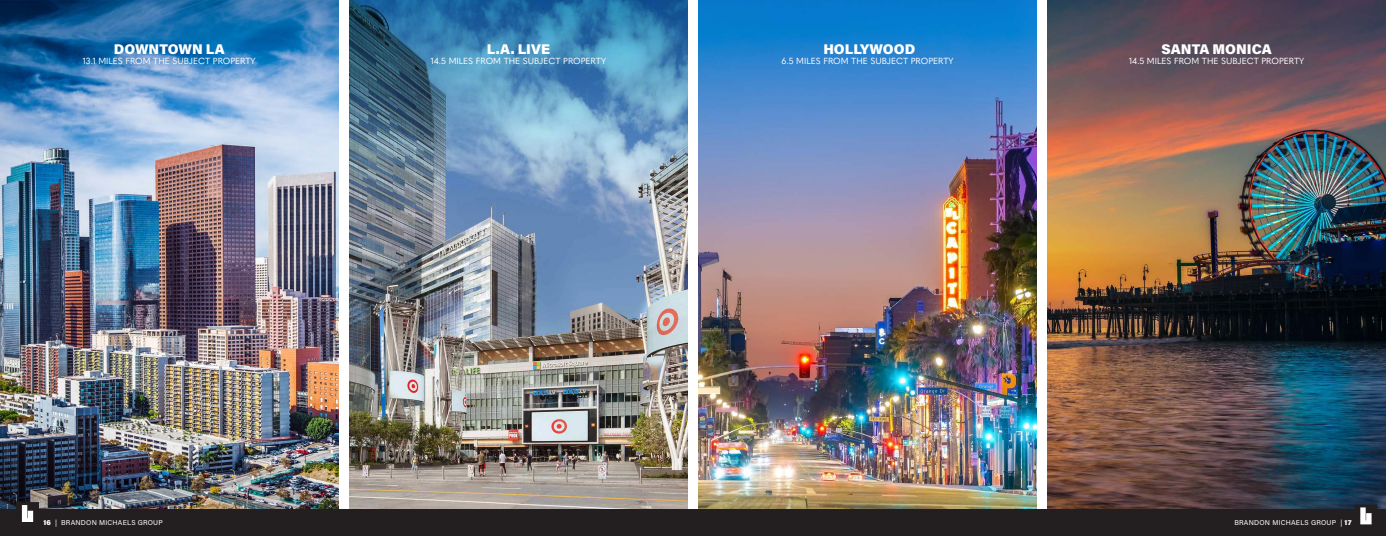
<style>
.page{position:relative;width:1386px;height:536px;background:#fff}
.page>*{position:absolute;margin:0;border:0;box-sizing:border-box;transform-origin:0 0}
.t1{font:900 14px "Acumin Pro";color:#fff}
.t2{font:8.75px "Quasimoda";color:#fff}
.t3{font:7px "Acumin Pro";letter-spacing:.03em;color:#fff}
.s1{font-weight:900}
</style>
<div class="page">
<img style="left:0;top:0;width:339px;height:509px">
<img style="left:349px;top:215px;width:339px;height:294px">
<img style="left:698px;top:0;width:339px;height:509px">
<img style="left:1047px;top:0;width:339px;height:509px">
<img style="left:349px;top:0;width:339px;height:215px">
<div style="left:0;top:509px;width:1386px;height:27px;background:#231f20"></div>
<svg style="left:1354px;top:504px;width:23px;height:21px"></svg>
<svg style="left:16px;top:502px;width:23px;height:20px"></svg>
<p class="t1" style="left:114px;top:39px;width:113px">DOWNTOWN LA</p>
<p class="t2" style="left:83px;top:55px;width:174px">13.1 MILES FROM THE SUBJECT PROPERTY</p>
<p class="t1" style="left:487px;top:39px;width:65px">L.A. LIVE</p>
<p class="t2" style="left:431px;top:55px;width:177px">14.5 MILES FROM THE SUBJECT PROPERTY</p>
<p class="t1" style="left:823px;top:39px;width:93px">HOLLYWOOD</p>
<p class="t2" style="left:781px;top:55px;width:174px">6.5 MILES FROM THE SUBJECT PROPERTY</p>
<p class="t1" style="left:1162px;top:39px;width:112px">SANTA MONICA</p>
<p class="t2" style="left:1129px;top:55px;width:177px">14.5 MILES FROM THE SUBJECT PROPERTY</p>
<p class="t3" style="left:43px;top:517px;width:121px"><span class="s1">16</span> | BRANDON MICHAELS GROUP</p>
<p class="t3" style="left:1234px;top:517px;width:119px">BRANDON MICHAELS GROUP | <span class="s1">17</span></p>
</div>
